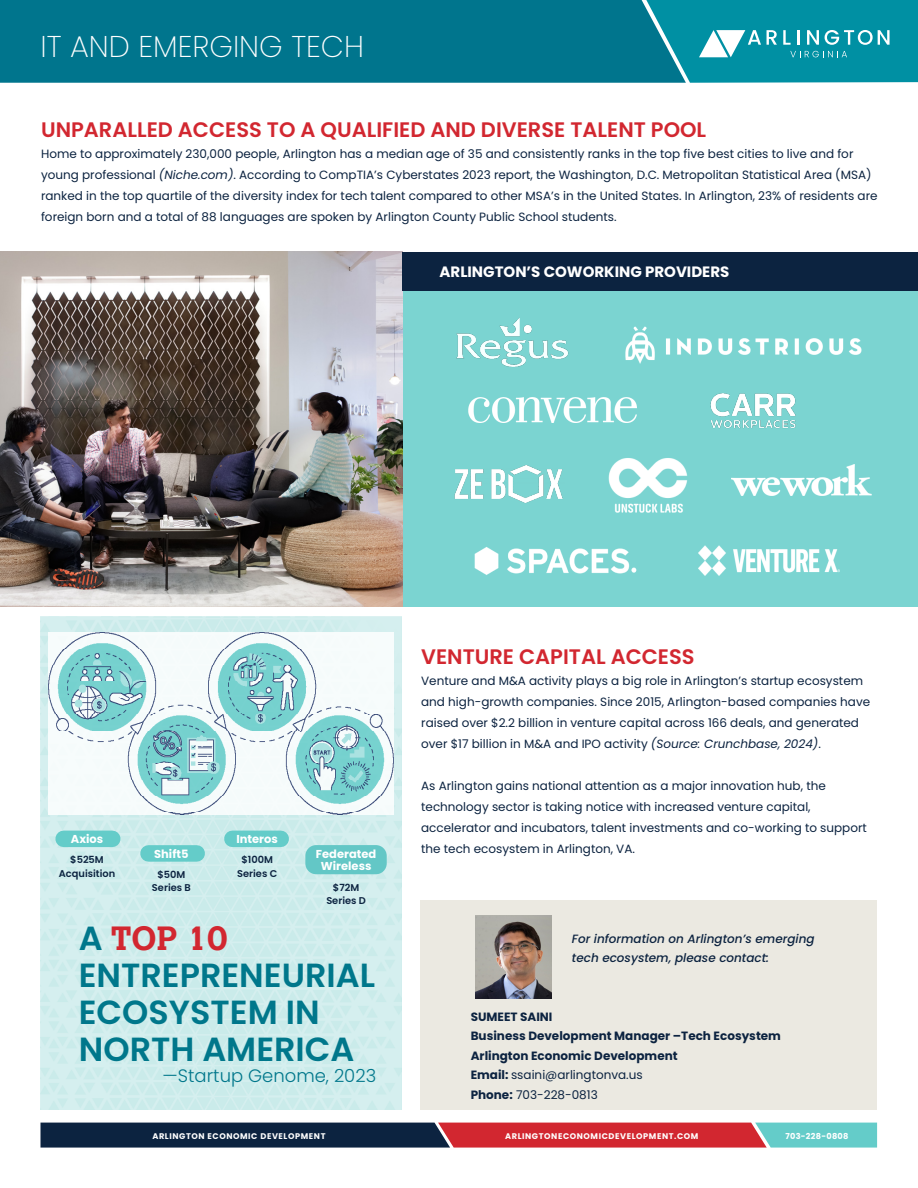
<style>
.page{position:relative;width:918px;height:1188px;background:#fff}
.page>*{position:absolute;margin:0;border:0;box-sizing:border-box;transform-origin:0 0}
.t1{font:600 33.45px/36.8px "Poppins";color:#00778b}
.t2{font:700 33.45px "Calvert";color:#d22730}
.t3{font:200 30px "Poppins";color:#fff}
.t4{font:600 21px "Poppins";color:#d22730}
.t5{font:300 18px "Poppins";color:#00778b}
.t6{font:700 15px "Poppins";color:#fff}
.t7{font:12px/21px "Poppins";color:#0c2340}
.t8{font:700 12px "Poppins";color:#0c2340}
.t9{font:italic 500 12px/19.5px "Poppins";color:#0c2340}
.t10{font:700 11.55px/12px "Poppins";color:#fff;text-align:center}
.t11{font:600 9.9px/13px "Poppins";color:#0c2340;text-align:center}
.t12{font:700 8.25px "Poppins";letter-spacing:.07em;color:#fff}
.t13{font:700 8.25px "Poppins";letter-spacing:.03em;color:#fff}
.s1{font-style:italic}
.s2{font-family:"Poppins";font-weight:600;color:#00778b}
.s3{font-weight:700}
</style>
<div class="page">
<div style="left:0;top:0;width:646px;height:83px;background:#00758d"></div>
<svg style="left:40px;top:1123px;width:837px;height:25px;background:#674151"></svg>
<div style="left:402px;top:252px;width:516px;height:354px;background:#7bd4d1"></div>
<img style="left:0;top:252px;width:402px;height:354px">
<div style="left:403px;top:252px;width:515px;height:39px;background:#0c2340"></div>
<div style="left:421px;top:900px;width:456px;height:210px;background:#ebe9e1"></div>
<img style="left:699px;top:545px;width:140px;height:31px">
<img style="left:454px;top:465px;width:109px;height:38px">
<img style="left:608px;top:458px;width:79px;height:55px">
<img style="left:469px;top:397px;width:168px;height:26px">
<img style="left:474px;top:547px;width:163px;height:28px">
<img style="left:732px;top:464px;width:140px;height:31px">
<div style="left:40px;top:617px;width:362px;height:493px;background:#d0edec"></div>
<img style="left:49px;top:633px;width:345px;height:182px">
<div style="left:232px;top:831px;width:49px;height:16px;background:#64ccc9"></div>
<div style="left:149px;top:845px;width:48px;height:17px;background:#64ccc9"></div>
<div style="left:64px;top:831px;width:48px;height:16px;background:#64ccc9"></div>
<svg style="left:646px;top:0;width:272px;height:83px;background:#1698a9"></svg>
<img style="left:456px;top:317px;width:113px;height:50px">
<img style="left:710px;top:393px;width:86px;height:35px">
<img style="left:666px;top:338px;width:196px;height:17px">
<img style="left:625px;top:326px;width:30px;height:38px">
<div style="left:305px;top:845px;width:82px;height:29px;background:#63c7c6;border-radius:11px"></div>
<img style="left:475px;top:916px;width:77px;height:83px">
<p class="t3" style="left:40px;top:29px;width:325px">IT AND EMERGING TECH</p>
<p class="t4" style="left:41px;top:117px;width:667px">UNPARALLED ACCESS TO A QUALIFIED AND DIVERSE TALENT POOL</p>
<p class="t7" style="left:41px;top:143px;width:838px">Home to approximately 230,000 people, Arlington has a median age of 35 and consistently ranks in the top five best cities to live and for young professional <span class="s1">(Niche.com)</span>. According to CompTIA’s Cyberstates 2023 report, the Washington, D.C. Metropolitan Statistical Area (MSA) ranked in the top quartile of the diversity index for tech talent compared to other MSA’s in the United States. In Arlington, 23% of residents are foreign born and a total of 88 languages are spoken by Arlington County Public School students.</p>
<p class="t6" style="left:440px;top:263px;width:291px">ARLINGTON’S COWORKING PROVIDERS</p>
<p class="t10" style="left:71px;top:833px;width:34px">Axios</p>
<p class="t11" style="left:59px;top:853px;width:58px">$525M<br>Acquisition</p>
<p class="t10" style="left:316px;top:848px;width:62px">Federated<br>Wireless</p>
<p class="t11" style="left:326px;top:881px;width:41px">$72M<br>Series D</p>
<p class="t10" style="left:236px;top:833px;width:43px">Interos</p>
<p class="t11" style="left:241px;top:853px;width:33px">$100M</p>
<p class="t11" style="left:237px;top:867px;width:42px">Series C</p>
<p class="t10" style="left:154px;top:848px;width:36px">Shift5</p>
<p class="t11" style="left:152px;top:868px;width:40px">$50M<br>Series B</p>
<p class="t2" style="left:79px;top:917px;width:150px"><span class="s2">A</span> TOP 10</p>
<p class="t1" style="left:79px;top:957px;width:298px">ENTREPRENEURIAL</p>
<p class="t1" style="left:79px;top:994px;width:277px">ECOSYSTEM IN<br>NORTH AMERICA</p>
<p class="t5" style="left:163px;top:1066px;width:215px">—Startup Genome, 2023</p>
<p class="t4" style="left:421px;top:645px;width:275px">VENTURE CAPITAL ACCESS</p>
<p class="t7" style="left:421px;top:671px;width:451px">Venture and M&amp;A activity plays a big role in Arlington’s startup ecosystem and high-growth companies. Since 2015, Arlington-based companies have raised over $2.2 billion in venture capital across 166 deals, and generated over $17 billion in M&amp;A and IPO activity <span class="s1">(Source: Crunchbase, 2024)</span>.</p>
<p class="t7" style="left:421px;top:776px;width:447px">As Arlington gains national attention as a major innovation hub, the technology sector is taking notice with increased venture capital, accelerator and incubators, talent investments and co-working to support the tech ecosystem in Arlington, VA.</p>
<p class="t9" style="left:572px;top:929px;width:244px">For information on Arlington’s emerging tech ecosystem, please contact:</p>
<p class="t8" style="left:471px;top:1009px;width:83px">SUMEET SAINI</p>
<p class="t8" style="left:471px;top:1029px;width:312px">Business Development Manager –Tech Ecosystem</p>
<p class="t8" style="left:471px;top:1048px;width:209px">Arlington Economic Development</p>
<p class="t7" style="left:471px;top:1065px;width:174px"><span class="s3">Email:</span> ssaini@arlingtonva.us</p>
<p class="t7" style="left:471px;top:1084px;width:129px"><span class="s3">Phone:</span> 703-228-0813</p>
<p class="t12" style="left:152px;top:1132px;width:175px">ARLINGTON ECONOMIC DEVELOPMENT</p>
<p class="t12" style="left:505px;top:1132px;width:195px">ARLINGTONECONOMICDEVELOPMENT.COM</p>
<p class="t13" style="left:786px;top:1132px;width:64px">703-228-0808</p>
</div>
